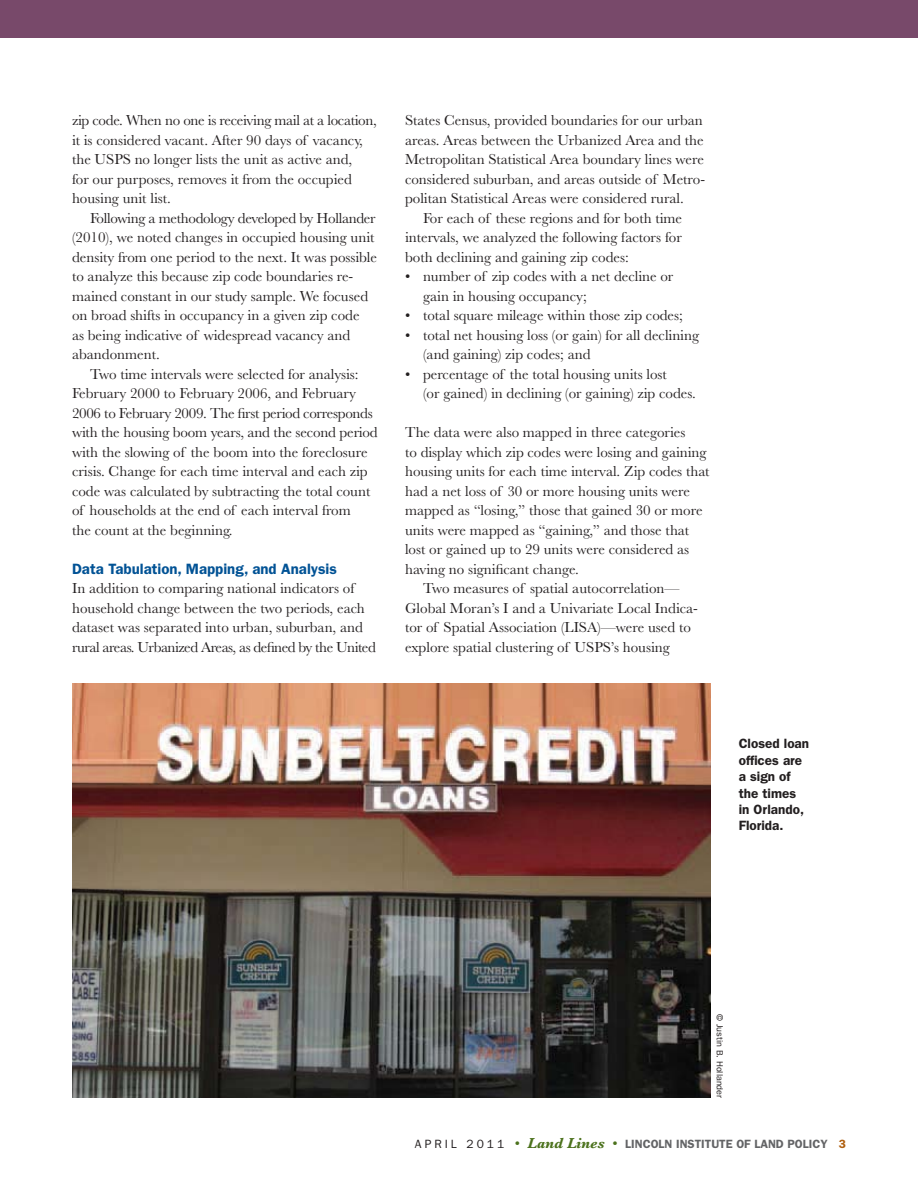
<style>
.page{position:relative;width:918px;height:1188px;background:#fff}
.page>*{position:absolute;margin:0;border:0;box-sizing:border-box;transform-origin:0 0}
.t1{font:15px/19.5px "Baskerville";color:#231f20}
.t2{font:600 15px "ITC Franklin Gothic Std";color:#005295}
.t3{font:600 13.5px/16.5px "ITC Franklin Gothic Std";color:#231f20}
.t4{font:600 12px "ITC Franklin Gothic Std";color:#636466}
.t5{font:9px "ITC Franklin Gothic Std";color:#231f20}
.s1{font-weight:400;color:#231f20}
.s2{font-family:"Baskerville";font-weight:400;font-size:15px;color:#4c721d}
.s3{font-family:"Baskerville";font-weight:700;font-style:italic;font-size:15px;color:#4c721d}
.s4{color:#b06010}
</style>
<div class="page">
<div style="left:0;top:0;width:918px;height:38px;background:#78496a"></div>
<img style="left:72px;top:683px;width:639px;height:415px">
<p class="t1" style="left:72px;top:112px;width:306px">zip code. When no one is receiving mail at a location, it is considered vacant. After 90 days of vacancy, the USPS no longer lists the unit as active and,<br>for our purposes, removes it from the occupied housing unit list.</p>
<p class="t1" style="left:72px;top:209px;width:307px;text-indent:18px">Following a methodology developed by Hollander (2010), we noted changes in occupied housing unit density from one period to the next. It was possible to analyze this because zip code boundaries re&shy;mained constant in our study sample. We focused on broad shifts in occupancy in a given zip code<br>as being indicative of widespread vacancy and abandonment.</p>
<p class="t1" style="left:72px;top:365px;width:307px;text-indent:18px">Two time intervals were selected for analysis:<br>February 2000 to February 2006, and February 2006 to February 2009. The first period corresponds with the housing boom years, and the second period with the slowing of the boom into the foreclosure crisis. Change for each time interval and each zip code was calculated by subtracting the total count of households at the end of each interval from<br>the count at the beginning.</p>
<p class="t2" style="left:72px;top:563px;width:266px">Data Tabulation, Mapping, and Analysis</p>
<p class="t1" style="left:72px;top:580px;width:305px">In addition to comparing national indicators of household change between the two periods, each dataset was separated into urban, suburban, and rural areas. Urbanized Areas, as defined by the United</p>
<p class="t1" style="left:405px;top:112px;width:299px">States Census, provided boundaries for our urban</p>
<p class="t1" style="left:405px;top:131px;width:300px">areas. Areas between the Urbanized Area and the</p>
<p class="t1" style="left:405px;top:151px;width:300px">Metropolitan Statistical Area boundary lines were</p>
<p class="t1" style="left:405px;top:170px;width:301px">considered suburban, and areas outside of Metro-</p>
<p class="t1" style="left:405px;top:190px;width:280px">politan Statistical Areas were considered rural.</p>
<p class="t1" style="left:423px;top:209px;width:261px">For each of these regions and for both time</p>
<p class="t1" style="left:405px;top:229px;width:278px">intervals, we analyzed the following factors for</p>
<p class="t1" style="left:405px;top:248px;width:225px">both declining and gaining zip codes:</p>
<p class="t1" style="left:423px;top:268px;width:252px;text-indent:-18px">• number of zip codes with a net decline or gain in housing occupancy;</p>
<p class="t1" style="left:405px;top:307px;width:279px">• total square mileage within those zip codes;</p>
<p class="t1" style="left:423px;top:326px;width:278px;text-indent:-18px">• total net housing loss (or gain) for all declining (and gaining) zip codes; and</p>
<p class="t1" style="left:423px;top:365px;width:274px;text-indent:-18px">• percentage of the total housing units lost<br>(or gained) in declining (or gaining) zip codes.</p>
<p class="t1" style="left:405px;top:424px;width:282px">The data were also mapped in three categories</p>
<p class="t1" style="left:405px;top:443px;width:303px">to display which zip codes were losing and gaining</p>
<p class="t1" style="left:405px;top:463px;width:306px">housing units for each time interval. Zip codes that</p>
<p class="t1" style="left:405px;top:482px;width:286px">had a net loss of 30 or more housing units were</p>
<p class="t1" style="left:405px;top:502px;width:299px">mapped as “losing,” those that gained 30 or more</p>
<p class="t1" style="left:405px;top:521px;width:286px">units were mapped as “gaining,” and those that</p>
<p class="t1" style="left:405px;top:541px;width:286px">lost or gained up to 29 units were considered as</p>
<p class="t1" style="left:405px;top:560px;width:175px">having no significant change.</p>
<p class="t1" style="left:423px;top:580px;width:258px">Two measures of spatial autocorrelation—</p>
<p class="t1" style="left:405px;top:599px;width:294px">Global Moran’s I and a Univariate Local Indica-</p>
<p class="t1" style="left:405px;top:619px;width:287px">tor of Spatial Association (LISA)—were used to</p>
<p class="t1" style="left:405px;top:638px;width:266px">explore spatial clustering of USPS’s housing</p>
<p class="t3" style="left:739px;top:737px;width:72px">Closed loan offices are a sign of the times in Orlando,<br>Florida.</p>
<p class="t5" style="left:723px;top:1014px;width:85px;rotate:90deg">© Justin B. Hollander</p>
<p class="t4" style="left:415px;top:1139px;width:433px"><span class="s1">A P R I L 2 0 1 1</span> <span class="s2">•</span> <span class="s3">Land Lines</span> <span class="s2">•</span> LINCOLN INSTITUTE OF LAND POLICY <span class="s4">3</span></p>
</div>
